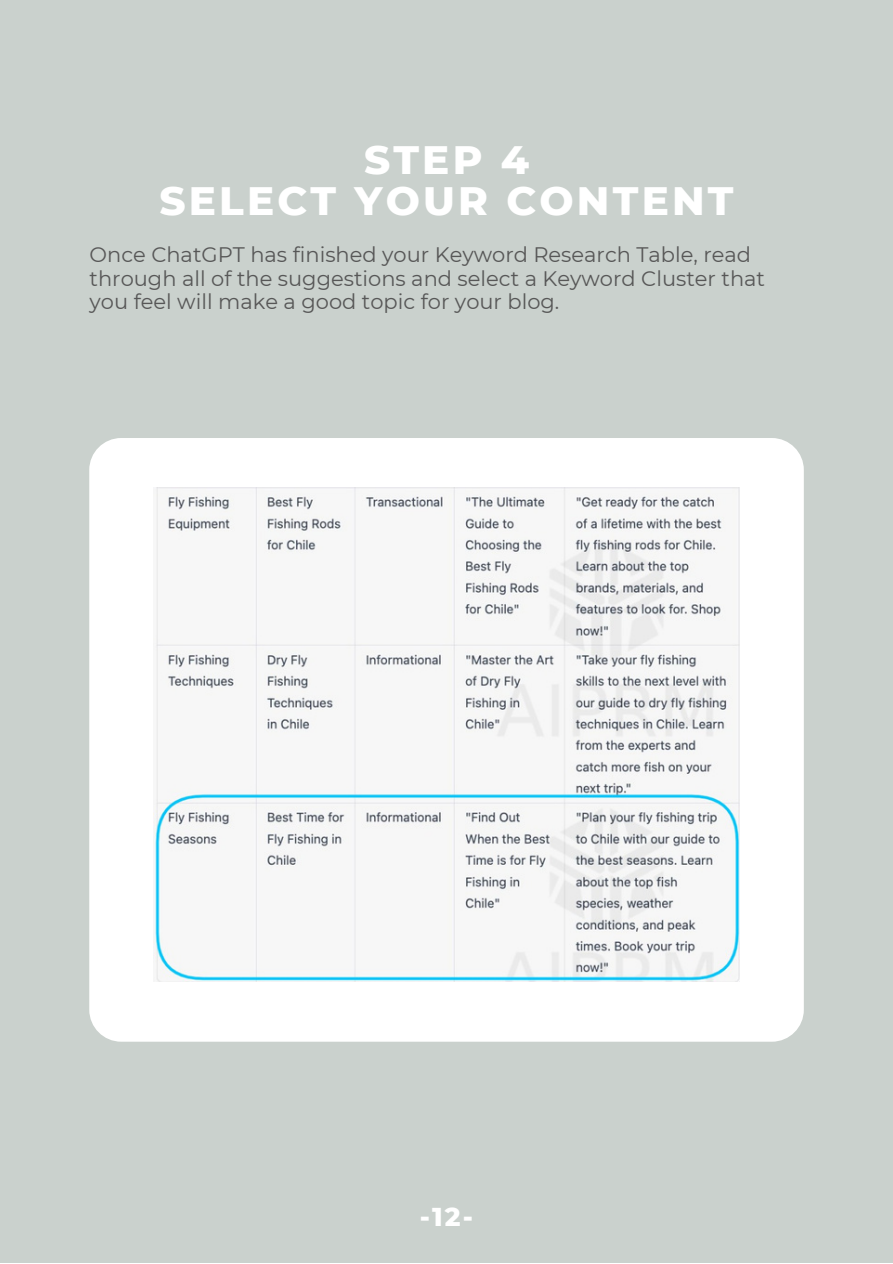
<style>
.page{position:relative;width:893px;height:1264px;background:#fff}
.page>*{position:absolute;margin:0;border:0;box-sizing:border-box;transform-origin:0 0}
.t1{font:800 40.5px "Montserrat";letter-spacing:.08em;color:#fff}
.t2{font:800 26.4px "Montserrat";color:#fff}
.t3{font:21px/23.5px "Montserrat";color:#575757}
</style>
<div class="page">
<div style="left:0;top:0;width:892px;height:1262px;background:#cad1cd"></div>
<div style="left:89px;top:438px;width:714px;height:603px;background:#fff;border-radius:32px"></div>
<img style="left:153px;top:487px;width:586px;height:494px">
<p class="t1" style="left:364px;top:135px;width:166px">STEP 4</p>
<p class="t1" style="left:159px;top:175px;width:575px">SELECT YOUR CONTENT</p>
<p class="t3" style="left:90px;top:243px;width:677px">Once ChatGPT has finished your Keyword Research Table, read through all of the suggestions and select a Keyword Cluster that you feel will make a good topic for your blog.</p>
<p class="t2" style="left:419px;top:1200px;width:55px">-12-</p>
</div>
